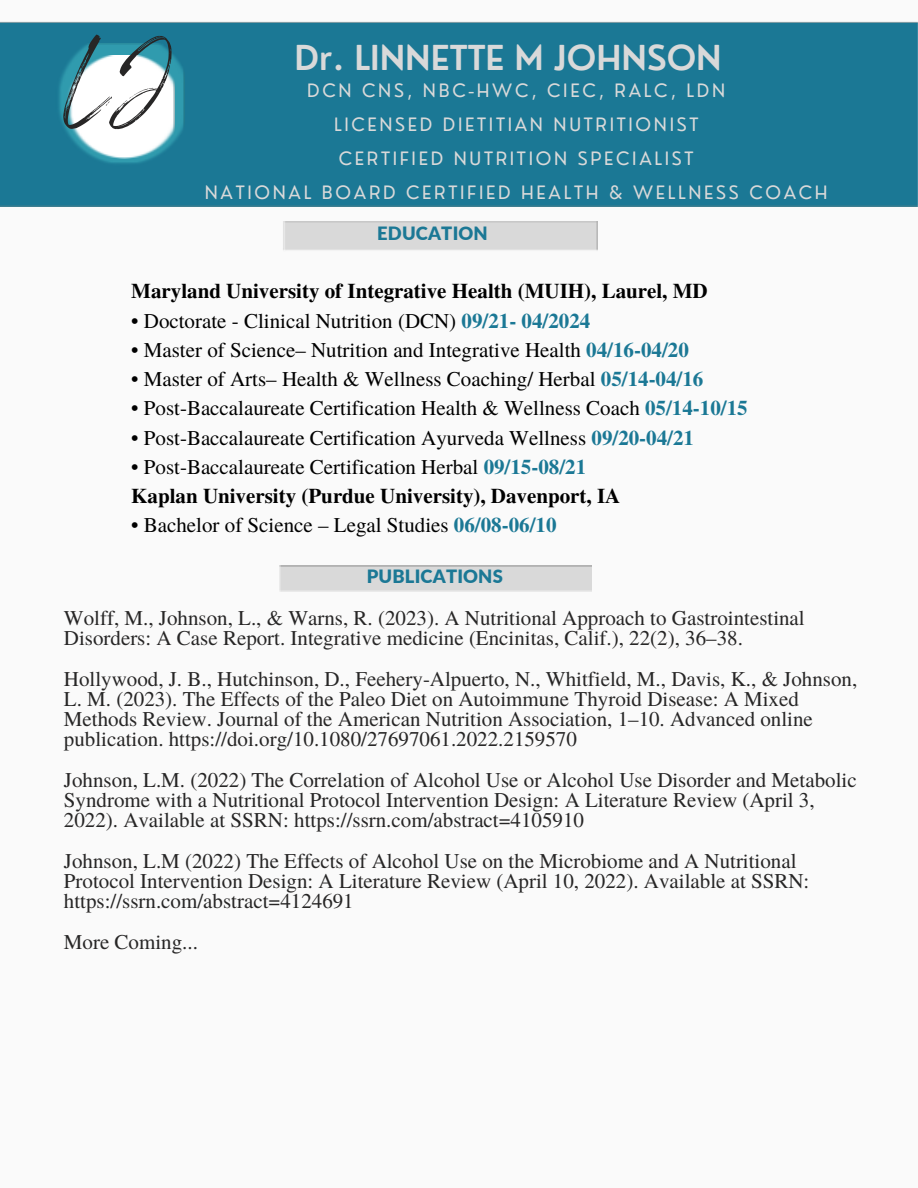
<style>
.page{position:relative;width:918px;height:1188px;background:#fafafa}
.page>*{position:absolute;margin:0;border:0;box-sizing:border-box;transform-origin:0 0}
.t1{font:72px "Breathing";color:#272626}
.t2{font:600 33.6px "Nourd";color:#d9d9d9}
.t3{font:21px/20.2px "Te X Gyre Termes";color:#272626}
.t4{font:21px "Te X Gyre Termes";color:#000}
.t5{font:700 21px/29.2px "Te X Gyre Termes";color:#000}
.t6{font:900 18.3px "Lato";letter-spacing:.01em;color:#1b7895}
.t7{font:18px "Nourd";letter-spacing:.15em;color:#d9d9d9}
.s1{font-weight:700;color:#1b7895}
.s2{font-weight:400}
.s3{color:#1b7895}
</style>
<div class="page">
<div style="left:0;top:21px;width:918px;height:186px;background:#1b7895"></div>
<img style="left:55px;top:44px;width:130px;height:122px">
<img style="left:66px;top:55px;width:108px;height:104px">
<img style="left:283px;top:222px;width:314px;height:29px">
<p class="t1" style="left:64px;top:59px;width:107px">LJ</p>
<h2 class="t2" style="left:295px;top:37px;width:429px">Dr. LINNETTE M JOHNSON</h2>
<h3 class="t7" style="left:307px;top:79px;width:419px">DCN CNS, NBC-HWC, CIEC, RALC, LDN</h3>
<h3 class="t7" style="left:334px;top:113px;width:366px">LICENSED DIETITIAN NUTRITIONIST</h3>
<h3 class="t7" style="left:339px;top:147px;width:356px">CERTIFIED NUTRITION SPECIALIST</h3>
<h3 class="t7" style="left:205px;top:181px;width:624px">NATIONAL BOARD CERTIFIED HEALTH &amp; WELLNESS COACH</h3>
<p class="t6" style="left:377px;top:222px;width:112px">EDUCATION</p>
<p class="t5" style="left:131px;top:276px;width:578px">Maryland University of Integrative Health (MUIH), Laurel, MD</p>
<p class="t4" style="left:131px;top:306px;width:461px">• Doctorate - Clinical Nutrition (DCN) <span class="s1">09/21- 04/2024</span></p>
<p class="t4" style="left:131px;top:335px;width:559px">• Master of Science– Nutrition and Integrative Health <span class="s1">04/16-04/20</span></p>
<p class="t4" style="left:131px;top:364px;width:574px">• Master of Arts– Health &amp; Wellness Coaching/ Herbal <span class="s1">05/14-04/16</span></p>
<p class="t4" style="left:131px;top:393px;width:618px">• Post-Baccalaureate Certification Health &amp; Wellness Coach <span class="s1">05/14-10/15</span></p>
<p class="t4" style="left:131px;top:423px;width:564px">• Post-Baccalaureate Certification Ayurveda Wellness <span class="s1">09/20-04/21</span></p>
<p class="t5" style="left:131px;top:451px;width:491px"><span class="s2">• Post-Baccalaureate Certification Herbal</span> <span class="s3">09/15-08/21<br></span>Kaplan University (Purdue University), Davenport, IA</p>
<p class="t4" style="left:131px;top:510px;width:427px">• Bachelor of Science – Legal Studies <span class="s1">06/08-06/10</span></p>
<p class="t6" style="left:367px;top:565px;width:138px">PUBLICATIONS</p>
<p class="t3" style="left:64px;top:607px;width:742px">Wolff, M., Johnson, L., &amp; Warns, R. (2023). A Nutritional Approach to Gastrointestinal<br>Disorders: A Case Report. Integrative medicine (Encinitas, Calif.), 22(2), 36–38.</p>
<h4 class="t3" style="left:64px;top:667px;width:795px">Hollywood, J. B., Hutchinson, D., Feehery-Alpuerto, N., Whitfield, M., Davis, K., &amp; Johnson, L. M. (2023). The Effects of the Paleo Diet on Autoimmune Thyroid Disease: A Mixed Methods Review. Journal of the American Nutrition Association, 1–10. Advanced online publication. https://doi.org/10.1080/27697061.2022.2159570</h4>
<h3 class="t3" style="left:64px;top:769px;width:794px">Johnson, L.M. (2022) The Correlation of Alcohol Use or Alcohol Use Disorder and Metabolic<br>Syndrome with a Nutritional Protocol Intervention Design: A Literature Review (April 3,<br>2022). Available at SSRN: https://ssrn.com/abstract=4105910</h3>
<p class="t3" style="left:64px;top:850px;width:747px">Johnson, L.M (2022) The Effects of Alcohol Use on the Microbiome and A Nutritional<br>Protocol Intervention Design: A Literature Review (April 10, 2022). Available at SSRN: https://ssrn.com/abstract=4124691</p>
<h4 class="t3" style="left:64px;top:931px;width:136px">More Coming...</h4>
</div>
